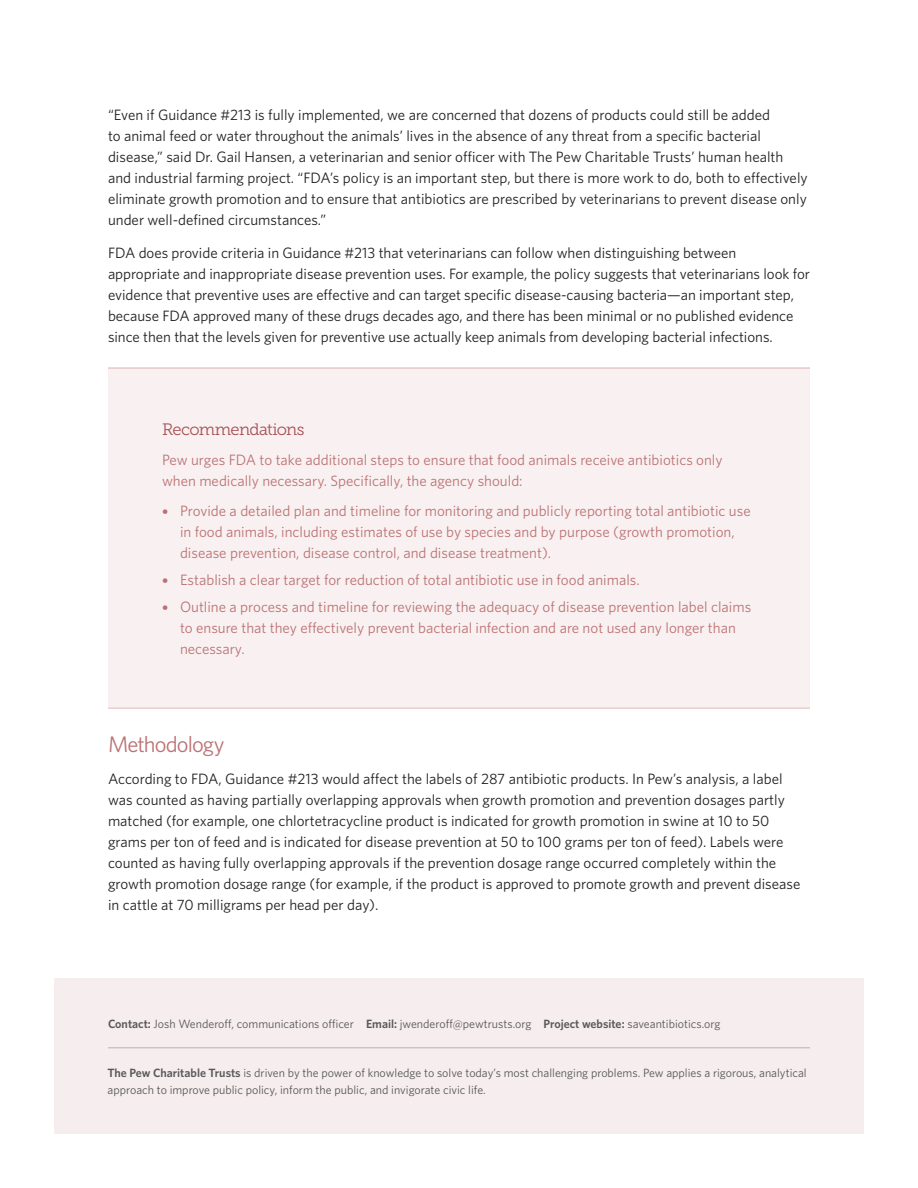
<style>
.page{position:relative;width:918px;height:1188px;background:#fff}
.page>*{position:absolute;margin:0;border:0;box-sizing:border-box;transform-origin:0 0}
.t1{font:22.5px "Whitney";letter-spacing:-.04em;color:#bc7274}
.Callout_box_heading{font:16.5px "Museo Slab 300";letter-spacing:-.045em;color:#a74f55}
.Body{font:15px/21px "Whitney";color:#231f20}
.Callout_box_text{font:15px/21px "Whitney";color:#bc7274}
.Footer_text{font:12px/16.5px "Whitney";color:#57585a}
.s1{font-family:"Museo Sans 500"}
.s2{font-weight:600}
</style>
<div class="page">
<div style="left:108px;top:367px;width:702px;height:341px;background:#f9f1f1"></div>
<hr style="left:108px;top:708px;width:702px;height:1px;background:#d8a5a6">
<div style="left:54px;top:978px;width:810px;height:156px;background:#f6edee"></div>
<hr style="left:108px;top:1047px;width:702px;height:1px;background:#231f20">
<p class="Body" style="left:108px;top:104px;width:701px">“Even if Guidance #213 is fully implemented, we are concerned that dozens of products could still be added<br>to animal feed or water throughout the animals’ lives in the absence of any threat from a specific bacterial disease,” said Dr. Gail Hansen, a veterinarian and senior officer with The Pew Charitable Trusts’ human health and industrial farming project. “FDA’s policy is an important step, but there is more work to do, both to effectively eliminate growth promotion and to ensure that antibiotics are prescribed by veterinarians to prevent disease only under well-defined circumstances.”</p>
<p class="Body" style="left:108px;top:242px;width:704px">FDA does provide criteria in Guidance #213 that veterinarians can follow when distinguishing between appropriate and inappropriate disease prevention uses. For example, the policy suggests that veterinarians look for evidence that preventive uses are effective and can target specific disease-causing bacteria—an important step, because FDA approved many of these drugs decades ago, and there has been minimal or no published evidence since then that the levels given for preventive use actually keep animals from developing bacterial infections.</p>
<p class="Callout_box_heading" style="left:162px;top:420px;width:144px">Recommendations</p>
<p class="Callout_box_text" style="left:162px;top:448px;width:562px">Pew urges FDA to take additional steps to ensure that food animals receive antibiotics only when medically necessary. Specifically, the agency should:</p>
<p class="Callout_box_text" style="left:180px;top:499px;width:572px;text-indent:-18px"><span class="s1">•</span> Provide a detailed plan and timeline for monitoring and publicly reporting total antibiotic use in food animals, including estimates of use by species and by purpose (growth promotion, disease prevention, disease control, and disease treatment).</p>
<p class="Callout_box_text" style="left:162px;top:568px;width:479px"><span class="s1">•</span> Establish a clear target for reduction of total antibiotic use in food animals.</p>
<p class="Callout_box_text" style="left:180px;top:595px;width:573px;text-indent:-18px"><span class="s1">•</span> Outline a process and timeline for reviewing the adequacy of disease prevention label claims to ensure that they effectively prevent bacterial infection and are not used any longer than necessary.</p>
<h2 class="t1" style="left:108px;top:730px;width:118px">Methodology</h2>
<p class="Body" style="left:108px;top:768px;width:694px">According to FDA, Guidance #213 would affect the labels of 287 antibiotic products. In Pew’s analysis, a label was counted as having partially overlapping approvals when growth promotion and prevention dosages partly matched (for example, one chlortetracycline product is indicated for growth promotion in swine at 10 to 50 grams per ton of feed and is indicated for disease prevention at 50 to 100 grams per ton of feed). Labels were counted as having fully overlapping approvals if the prevention dosage range occurred completely within the growth promotion dosage range (for example, if the product is approved to promote growth and prevent disease in cattle at 70 milligrams per head per day).</p>
<p class="Footer_text" style="left:108px;top:1015px;width:614px"><span class="s2">Contact:</span> Josh Wenderoff, communications officer <span class="s2">Email:</span> jwenderoff@pewtrusts.org <span class="s2">Project website:</span> saveantibiotics.org</p>
<p class="Footer_text" style="left:108px;top:1064px;width:701px"><span class="s2">The Pew Charitable Trusts</span> is driven by the power of knowledge to solve today’s most challenging problems. Pew applies a rigorous, analytical approach to improve public policy, inform the public, and invigorate civic life.</p>
</div>
